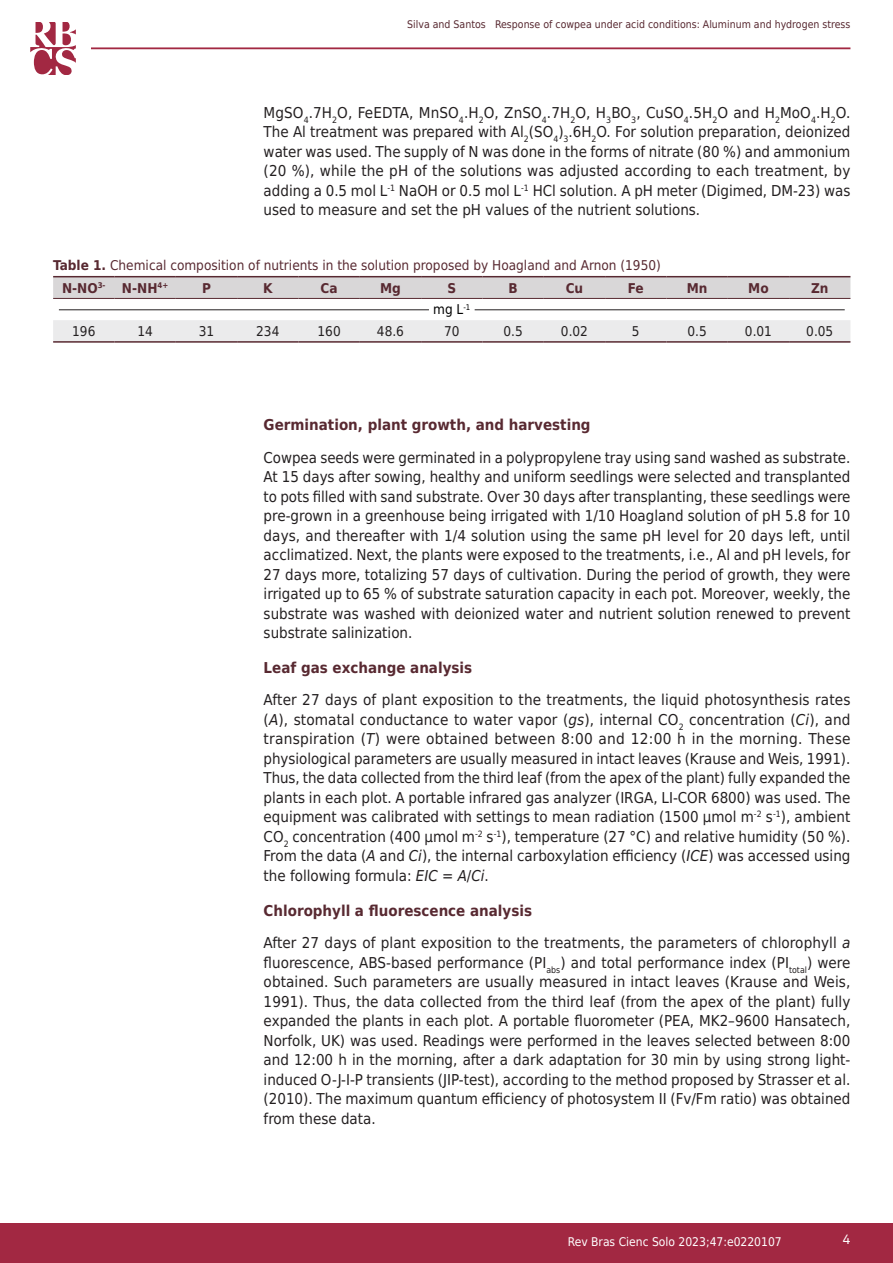
<style>
.page{position:relative;width:893px;height:1263px;background:#fff}
.page>*{position:absolute;margin:0;border:0;box-sizing:border-box;transform-origin:0 0}
.Texto__EN{font:15px/19.5px "DejaVu Sans Condensed";color:#231f20;text-align:justify}
.Subtítulo_2{font:700 15px "DejaVu Sans Condensed";color:#582931}
.Tabela_Figura_Título{font:13.5px "DejaVu Sans Condensed";color:#582931}
.Tabela{font:13.5px "DejaVu Sans Condensed";color:#231f20}
.Tabela_cabeçalho{font:700 13.5px "DejaVu Sans Condensed";color:#582931}
.Corpo_-_unidade_de_m{font:13.5px "DejaVu Sans Condensed";color:#000}
.t1{font:13.5px "Akkurat Pro";color:#fff}
.t2{font:12px "DejaVu Sans Condensed";color:#fff}
.t3{font:10.5px "DejaVu Sans Condensed";color:#582931}
.s1{font-weight:700}
.s2{font-style:italic}
</style>
<div class="page">
<div style="left:0;top:1223px;width:893px;height:40px;background:#a22842"></div>
<hr style="left:91px;top:47px;width:759px;height:2px;background:#a22842">
<svg style="left:30px;top:22px;width:46px;height:52px"></svg>
<svg style="left:53px;top:277px;width:797px;height:21px"></svg>
<div style="left:53px;top:320px;width:797px;height:21px;background:#ebebec"></div>
<hr style="left:53px;top:341px;width:61px;height:2px;background:#582931">
<hr style="left:114px;top:341px;width:62px;height:2px;background:#582931">
<hr style="left:176px;top:341px;width:61px;height:2px;background:#582931">
<hr style="left:237px;top:341px;width:61px;height:2px;background:#582931">
<hr style="left:298px;top:341px;width:62px;height:2px;background:#582931">
<hr style="left:360px;top:341px;width:61px;height:2px;background:#582931">
<hr style="left:421px;top:341px;width:61px;height:2px;background:#582931">
<hr style="left:482px;top:341px;width:62px;height:2px;background:#582931">
<hr style="left:544px;top:341px;width:61px;height:2px;background:#582931">
<hr style="left:605px;top:341px;width:61px;height:2px;background:#582931">
<hr style="left:666px;top:341px;width:62px;height:2px;background:#582931">
<hr style="left:728px;top:341px;width:61px;height:2px;background:#582931">
<hr style="left:789px;top:341px;width:61px;height:2px;background:#582931">
<hr style="left:53px;top:276px;width:61px;height:1px;background:#582931">
<hr style="left:114px;top:276px;width:62px;height:1px;background:#582931">
<hr style="left:176px;top:276px;width:61px;height:1px;background:#582931">
<hr style="left:237px;top:276px;width:61px;height:1px;background:#582931">
<hr style="left:298px;top:276px;width:62px;height:1px;background:#582931">
<hr style="left:360px;top:276px;width:61px;height:1px;background:#582931">
<hr style="left:421px;top:276px;width:61px;height:1px;background:#582931">
<hr style="left:482px;top:276px;width:62px;height:1px;background:#582931">
<hr style="left:544px;top:276px;width:61px;height:1px;background:#582931">
<hr style="left:605px;top:276px;width:61px;height:1px;background:#582931">
<hr style="left:666px;top:276px;width:62px;height:1px;background:#582931">
<hr style="left:728px;top:276px;width:61px;height:1px;background:#582931">
<hr style="left:789px;top:276px;width:61px;height:1px;background:#582931">
<hr style="left:53px;top:298px;width:61px;height:1px;background:#582931">
<hr style="left:114px;top:298px;width:62px;height:1px;background:#582931">
<hr style="left:176px;top:298px;width:61px;height:1px;background:#582931">
<hr style="left:237px;top:298px;width:61px;height:1px;background:#582931">
<hr style="left:298px;top:298px;width:62px;height:1px;background:#582931">
<hr style="left:360px;top:298px;width:61px;height:1px;background:#582931">
<hr style="left:421px;top:298px;width:61px;height:1px;background:#582931">
<hr style="left:482px;top:298px;width:62px;height:1px;background:#582931">
<hr style="left:544px;top:298px;width:61px;height:1px;background:#582931">
<hr style="left:605px;top:298px;width:61px;height:1px;background:#582931">
<hr style="left:666px;top:298px;width:62px;height:1px;background:#582931">
<hr style="left:728px;top:298px;width:61px;height:1px;background:#582931">
<hr style="left:789px;top:298px;width:61px;height:1px;background:#582931">
<hr style="left:59px;top:309px;width:786px;height:1px;background:#231f20">
<div style="left:429px;top:302px;width:46px;height:15px;background:#fff"></div>
<p class="t3" style="left:407px;top:16px;width:445px">Silva and Santos Response of cowpea under acid conditions: Aluminum and hydrogen stress</p>
<p class="Texto__EN" style="left:264px;top:102px;width:588px">MgSO<sub>4</sub>.7H<sub>2</sub>O, FeEDTA, MnSO<sub>4</sub>.H<sub>2</sub>O, ZnSO<sub>4</sub>.7H<sub>2</sub>O, H<sub>3</sub>BO<sub>3</sub>, CuSO<sub>4</sub>.5H<sub>2</sub>O and H<sub>2</sub>MoO<sub>4</sub>.H<sub>2</sub>O.<br>The Al treatment was prepared with Al<sub>2</sub>(SO<sub>4</sub>)<sub>3</sub>.6H<sub>2</sub>O. For solution preparation, deionized water was used. The supply of N was done in the forms of nitrate (80 %) and ammonium (20 %), while the pH of the solutions was adjusted according to each treatment, by adding a 0.5 mol L<sup>-1</sup> NaOH or 0.5 mol L<sup>-1</sup> HCl solution. A pH meter (Digimed, DM-23) was used to measure and set the pH values of the nutrient solutions.</p>
<p class="Tabela_Figura_Título" style="left:53px;top:254px;width:609px"><span class="s1">Table 1.</span> Chemical composition of nutrients in the solution proposed by Hoagland and Arnon (1950)</p>
<p class="Tabela_cabeçalho" style="left:62px;top:277px;width:45px">N-NO<sup>3-</sup></p>
<p class="Tabela_cabeçalho" style="left:122px;top:277px;width:48px">N-NH<sup>4+</sup></p>
<p class="Tabela_cabeçalho" style="left:202px;top:277px;width:10px">P</p>
<p class="Tabela_cabeçalho" style="left:263px;top:277px;width:11px">K</p>
<p class="Tabela_cabeçalho" style="left:321px;top:277px;width:19px">Ca</p>
<p class="Tabela_cabeçalho" style="left:380px;top:277px;width:22px">Mg</p>
<p class="Tabela_cabeçalho" style="left:447px;top:277px;width:10px">S</p>
<p class="Tabela_cabeçalho" style="left:508px;top:277px;width:11px">B</p>
<p class="Tabela_cabeçalho" style="left:566px;top:277px;width:19px">Cu</p>
<p class="Tabela_cabeçalho" style="left:628px;top:277px;width:17px">Fe</p>
<p class="Tabela_cabeçalho" style="left:687px;top:277px;width:22px">Mn</p>
<p class="Tabela_cabeçalho" style="left:748px;top:277px;width:22px">Mo</p>
<p class="Tabela_cabeçalho" style="left:811px;top:277px;width:19px">Zn</p>
<p class="Corpo_-_unidade_de_m" style="left:433px;top:299px;width:39px">mg L<sup>-1</sup></p>
<p class="Tabela" style="left:72px;top:320px;width:25px">196</p>
<p class="Tabela" style="left:137px;top:320px;width:17px">14</p>
<p class="Tabela" style="left:199px;top:320px;width:17px">31</p>
<p class="Tabela" style="left:256px;top:320px;width:25px">234</p>
<p class="Tabela" style="left:318px;top:320px;width:25px">160</p>
<p class="Tabela" style="left:377px;top:320px;width:29px">48.6</p>
<p class="Tabela" style="left:444px;top:320px;width:17px">70</p>
<p class="Tabela" style="left:503px;top:320px;width:21px">0.5</p>
<p class="Tabela" style="left:561px;top:320px;width:29px">0.02</p>
<p class="Tabela" style="left:632px;top:320px;width:9px">5</p>
<p class="Tabela" style="left:687px;top:320px;width:21px">0.5</p>
<p class="Tabela" style="left:745px;top:320px;width:29px">0.01</p>
<p class="Tabela" style="left:806px;top:320px;width:29px">0.05</p>
<p class="Subtítulo_2" style="left:264px;top:413px;width:328px">Germination, plant growth, and harvesting</p>
<p class="Texto__EN" style="left:264px;top:447px;width:588px">Cowpea seeds were germinated in a polypropylene tray using sand washed as substrate.<br>At 15 days after sowing, healthy and uniform seedlings were selected and transplanted to pots filled with sand substrate. Over 30 days after transplanting, these seedlings were pre-grown in a greenhouse being irrigated with 1/10 Hoagland solution of pH 5.8 for 10 days, and thereafter with 1/4 solution using the same pH level for 20 days left, until acclimatized. Next, the plants were exposed to the treatments, i.e., Al and pH levels, for 27 days more, totalizing 57 days of cultivation. During the period of growth, they were irrigated up to 65 % of substrate saturation capacity in each pot. Moreover, weekly, the substrate was washed with deionized water and nutrient solution renewed to prevent substrate salinization.</p>
<p class="Subtítulo_2" style="left:264px;top:655px;width:210px">Leaf gas exchange analysis</p>
<p class="Texto__EN" style="left:264px;top:690px;width:588px">After 27 days of plant exposition to the treatments, the liquid photosynthesis rates (<span class="s2">A</span>), stomatal conductance to water vapor (<span class="s2">gs</span>), internal CO<sub>2</sub> concentration (<span class="s2">Ci</span>), and transpiration (<span class="s2">T</span>) were obtained between 8:00 and 12:00 h in the morning. These physiological parameters are usually measured in intact leaves (Krause and Weis, 1991).<br>Thus, the data collected from the third leaf (from the apex of the plant) fully expanded the plants in each plot. A portable infrared gas analyzer (IRGA, LI-COR 6800) was used. The equipment was calibrated with settings to mean radiation (1500 μmol m<sup>-2</sup> s<sup>-1</sup>), ambient CO<sub>2</sub> concentration (400 μmol m<sup>-2</sup> s<sup>-1</sup>), temperature (27 °C) and relative humidity (50 %).<br>From the data (<span class="s2">A</span> and <span class="s2">Ci</span>), the internal carboxylation efficiency (<span class="s2">ICE</span>) was accessed using the following formula: <span class="s2">EIC</span> = <span class="s2">A</span>/<span class="s2">Ci</span>.</p>
<p class="Subtítulo_2" style="left:264px;top:898px;width:270px">Chlorophyll a fluorescence analysis</p>
<p class="Texto__EN" style="left:264px;top:933px;width:588px">After 27 days of plant exposition to the treatments, the parameters of chlorophyll <span class="s2">a </span>fluorescence, ABS-based performance (PI<sub>abs</sub>) and total performance index (PI<sub>total</sub>) were obtained. Such parameters are usually measured in intact leaves (Krause and Weis, 1991). Thus, the data collected from the third leaf (from the apex of the plant) fully expanded the plants in each plot. A portable fluorometer (PEA, MK2–9600 Hansatech, Norfolk, UK) was used. Readings were performed in the leaves selected between 8:00 and 12:00 h in the morning, after a dark adaptation for 30 min by using strong light&shy;induced O-J-I-P transients (JIP-test), according to the method proposed by Strasser et al. (2010). The maximum quantum efficiency of photosystem II (Fv/Fm ratio) was obtained from these data.</p>
<p class="t2" style="left:568px;top:1231px;width:215px">Rev Bras Cienc Solo 2023;47:e0220107</p>
<p class="t1" style="left:843px;top:1231px;width:9px">4</p>
</div>
